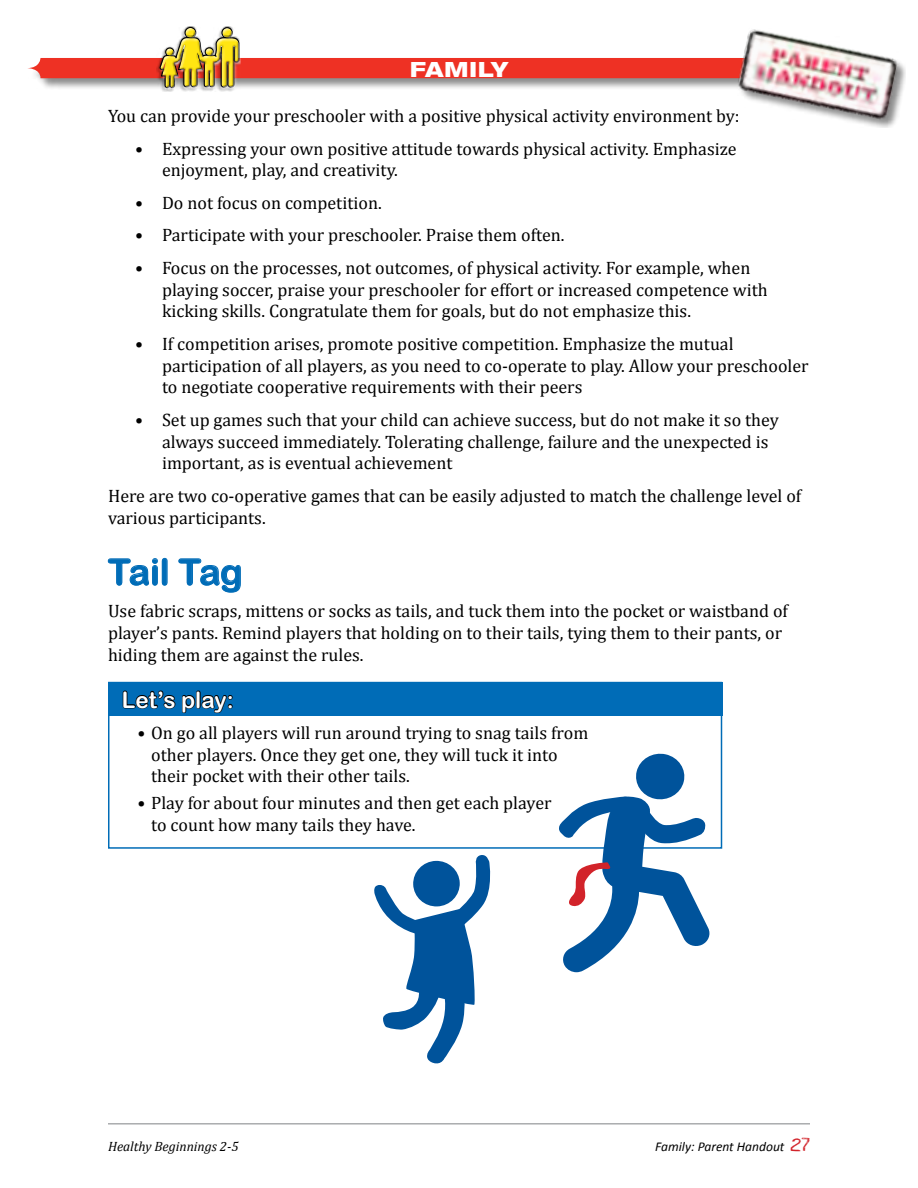
<style>
.page{position:relative;width:918px;height:1188px;background:#fff}
.page>*{position:absolute;margin:0;border:0;box-sizing:border-box;transform-origin:0 0}
.t1{font:36px "Arial Rounded MT Bold";letter-spacing:-.015em;color:#006cb7}
.t2{font:22.5px "Arial Rounded MT Bold";color:#fff}
.t3{font:800 expanded 21px "Helvetica Neue";color:#fff}
.t4{font:18px/21.8px "Cambria";color:#000}
.t5{font:italic 13.5px "Calibri";color:#000}
.t6{font:italic 13.5px "Cambria";color:#000}
.s1{font-family:"Love Ya Like A Sister";font-style:normal;color:#d2232a}
</style>
<div class="page">
<div style="left:156px;top:27px;width:84px;height:64px;background:#000;opacity:.55"></div>
<svg style="left:28px;top:27px;width:707px;height:62px"></svg>
<div style="left:158px;top:26px;width:82px;height:61px;background:#fff;opacity:.8"></div>
<div style="left:159px;top:29px;width:82px;height:60px;background:#000;opacity:.9"></div>
<div style="left:735px;top:28px;width:171px;height:100px;background:#000;opacity:.45"></div>
<img style="left:736px;top:28px;width:165px;height:94px">
<svg style="left:107px;top:557px;width:61px;height:29px"></svg>
<svg style="left:178px;top:558px;width:63px;height:35px"></svg>
<div style="left:108px;top:682px;width:614px;height:167px;border:2px solid #006cb7"></div>
<div style="left:108px;top:683px;width:614px;height:33px;background:#006cb7"></div>
<svg style="left:122px;top:690px;width:111px;height:24px"></svg>
<svg style="left:374px;top:855px;width:117px;height:209px"></svg>
<svg style="left:555px;top:753px;width:156px;height:219px"></svg>
<hr style="left:108px;top:1123px;width:702px;height:1px;background:#808285">
<p class="t3" style="left:410px;top:56px;width:100px">Family</p>
<p class="t4" style="left:108px;top:105px;width:633px">You can provide your preschooler with a positive physical activity environment by:</p>
<p class="t4" style="left:162px;top:137px;width:576px;text-indent:-27px">• Expressing your own positive attitude towards physical activity. Emphasize enjoyment, play, and creativity.</p>
<p class="t4" style="left:135px;top:192px;width:248px">• Do not focus on competition.</p>
<p class="t4" style="left:135px;top:224px;width:431px">• Participate with your preschooler. Praise them often.</p>
<p class="t4" style="left:162px;top:257px;width:607px;text-indent:-27px">• Focus on the processes, not outcomes, of physical activity. For example, when playing soccer, praise your preschooler for effort or increased competence with kicking skills. Congratulate them for goals, but do not emphasize this.</p>
<p class="t4" style="left:162px;top:333px;width:648px;text-indent:-27px">• If competition arises, promote positive competition. Emphasize the mutual participation of all players, as you need to co-operate to play. Allow your preschooler to negotiate cooperative requirements with their peers</p>
<p class="t4" style="left:162px;top:409px;width:618px;text-indent:-27px">• Set up games such that your child can achieve success, but do not make it so they always succeed immediately. Tolerating challenge, failure and the unexpected is important, as is eventual achievement</p>
<p class="t4" style="left:108px;top:485px;width:695px">Here are two co-operative games that can be easily adjusted to match the challenge level of various participants.</p>
<h1 class="t1" style="left:108px;top:551px;width:136px">Tail Tag</h1>
<p class="t4" style="left:108px;top:600px;width:682px">Use fabric scraps, mittens or socks as tails, and tuck them into the pocket or waistband of player’s pants. Remind players that holding on to their tails, tying them to their pants, or hiding them are against the rules.</p>
<p class="t2" style="left:122px;top:686px;width:113px">Let’s play:</p>
<p class="t4" style="left:151px;top:722px;width:439px;text-indent:-13px">• On go all players will run around trying to snag tails from other players. Once they get one, they will tuck it into their pocket with their other tails.</p>
<p class="t4" style="left:151px;top:792px;width:402px;text-indent:-14px">• Play for about four minutes and then get each player to count how many tails they have.</p>
<p class="t6" style="left:108px;top:1138px;width:132px">Healthy Beginnings 2-5</p>
<p class="t5" style="left:655px;top:1138px;width:156px">Family: Parent Handout <span class="s1">27</span></p>
</div>
